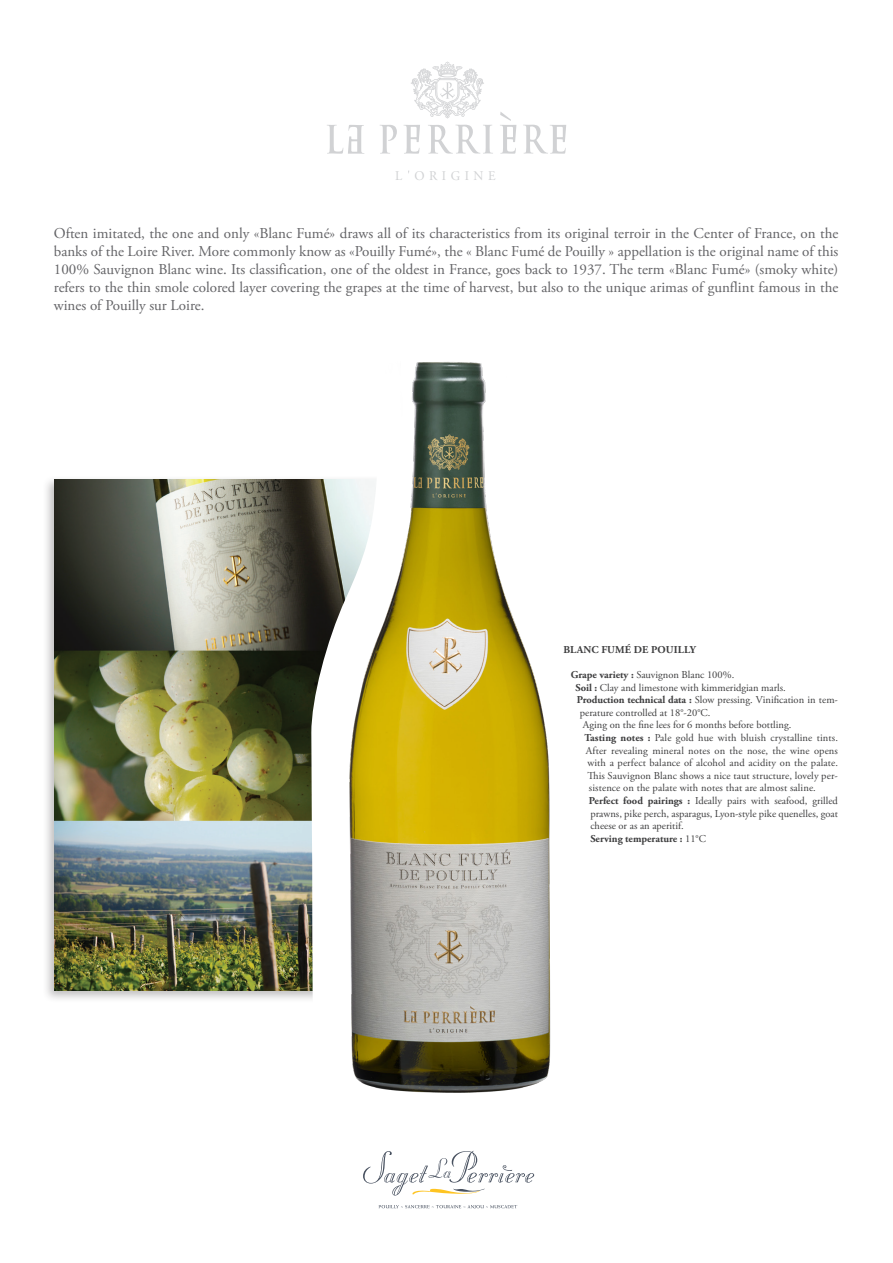
<style>
.page{position:relative;width:893px;height:1263px;background:#fff}
.page>*{position:absolute;margin:0;border:0;box-sizing:border-box;transform-origin:0 0}
.t1{font:15px/18px "Adobe Garamond Pro";color:#636366;text-align:justify}
.t2{font:13.2px "Adobe Garamond Pro";letter-spacing:.35em;color:#d1d2d4}
.t3{font:10.5px "Adobe Garamond Pro";color:#3e3e3f}
.t4{font:700 10.5px "Adobe Garamond Pro";color:#3e3e3f}
.s1{font-weight:700}
.s2{font-weight:400}
</style>
<div class="page">
<div style="left:42px;top:475px;width:374px;height:528px;background:#231f20;opacity:.29"></div>
<img style="left:54px;top:479px;width:256px;height:512px">
<svg style="left:380px;top:125px;width:17px;height:29px"></svg>
<svg style="left:428px;top:125px;width:65px;height:29px"></svg>
<svg style="left:404px;top:125px;width:16px;height:29px"></svg>
<svg style="left:327px;top:125px;width:37px;height:29px"></svg>
<svg style="left:523px;top:125px;width:43px;height:29px"></svg>
<svg style="left:500px;top:112px;width:16px;height:42px"></svg>
<svg style="left:411px;top:62px;width:73px;height:56px"></svg>
<svg style="left:363px;top:1165px;width:171px;height:30px"></svg>
<svg style="left:379px;top:1205px;width:138px;height:4px"></svg>
<svg style="left:310px;top:475px;width:168px;height:690px"></svg>
<img style="left:348px;top:362px;width:203px;height:732px">
<p class="t2" style="left:395px;top:168px;width:102px">L ORIGINE</p>
<p class="t1" style="left:54px;top:225px;width:786px">Often imitated, the one and only «Blanc Fumé» draws all of its characteristics from its original terroir in the Center of France, on the banks of the Loire River. More commonly know as «Pouilly Fumé», the « Blanc Fumé de Pouilly » appellation is the original name of this 100% Sauvignon Blanc wine. Its classification, one of the oldest in France, goes back to 1937. The term «Blanc Fumé» (smoky white) refers to the thin smole colored layer covering the grapes at the time of harvest, but also to the unique arimas of gunflint famous in the wines of Pouilly sur Loire.</p>
<p class="t4" style="left:563px;top:643px;width:134px">BLANC FUMÉ DE POUILLY</p>
<p class="t3" style="left:571px;top:668px;width:165px"><span class="s1">Grape variety :</span> Sauvignon Blanc 100%.</p>
<p class="t3" style="left:575px;top:681px;width:212px"><span class="s1">Soil :</span> Clay and limestone with kimmeridgian marls.</p>
<p class="t3" style="left:577px;top:694px;width:263px"><span class="s1">Production technical data :</span> Slow pressing. Vinification in tem-</p>
<p class="t3" style="left:580px;top:706px;width:132px">perature controlled at 18°-20°C.</p>
<p class="t3" style="left:583px;top:719px;width:210px">Aging on the fine lees for 6 months before bottling.</p>
<p class="t3" style="left:584px;top:731px;width:255px"><span class="s1">Tasting notes :</span> Pale gold hue with bluish crystalline tints.</p>
<p class="t3" style="left:586px;top:744px;width:254px">After revealing mineral notes on the nose, the wine opens</p>
<p class="t3" style="left:587px;top:757px;width:252px">with a perfect balance of alcohol and acidity on the palate.</p>
<p class="t3" style="left:587px;top:769px;width:252px">This Sauvignon Blanc shows a nice taut structure, lovely per-</p>
<p class="t3" style="left:589px;top:782px;width:228px">sistence on the palate with notes that are almost saline.</p>
<p class="t3" style="left:589px;top:794px;width:251px"><span class="s1">Perfect food pairings :</span> Ideally pairs with seafood, grilled</p>
<p class="t3" style="left:590px;top:807px;width:249px">prawns, pike perch, asparagus, Lyon-style pike quenelles, goat</p>
<p class="t3" style="left:590px;top:820px;width:95px">cheese or as an aperitif.</p>
<p class="t4" style="left:590px;top:832px;width:117px">Serving temperature : <span class="s2">11°C</span></p>
</div>
